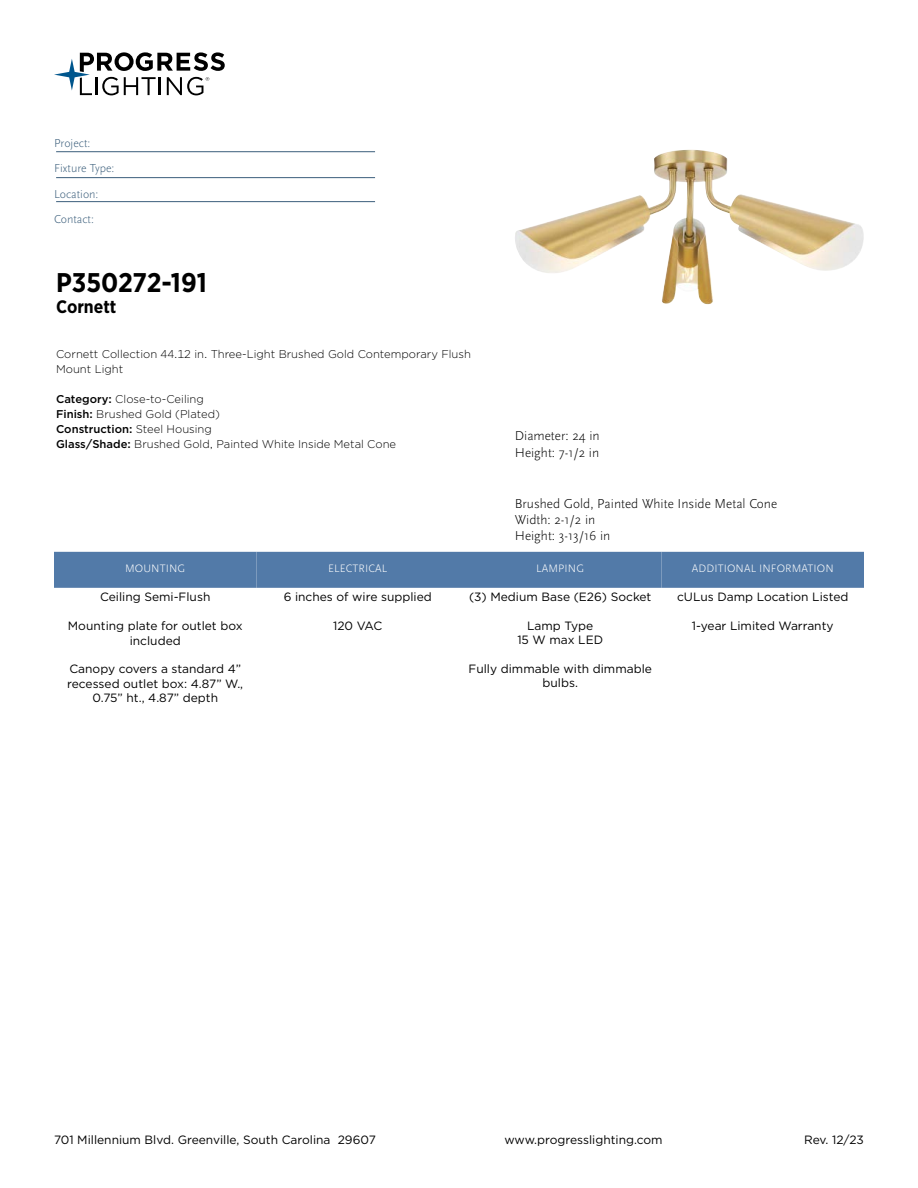
<style>
.page{position:relative;width:918px;height:1188px;background:#fff}
.page>*{position:absolute;margin:0;border:0;box-sizing:border-box;transform-origin:0 0}
.t1{font:700 27px "Gotham Narrow";color:#000}
.t2{font:700 18px "Gotham Narrow";color:#000}
.t3{font:300 13.5px/16.2px "Scala Sans Pro";color:#000}
.t4{font:12px/14.4px "Gotham";color:#000;text-align:center}
.t5{font:300 12px/25.5px "Scala Sans Pro";color:#3b5e7b}
.t6{font:300 11.25px/15px "Gotham";color:#000}
.t7{font:300 11.25px "Scala Sans Pro";letter-spacing:.01em;color:#fff}
.s1{font-weight:500}
</style>
<div class="page">
<svg style="left:54px;top:52px;width:171px;height:43px"></svg>
<hr style="left:56px;top:151px;width:319px;height:1px;background:#3b5e7b">
<hr style="left:56px;top:177px;width:319px;height:1px;background:#3b5e7b">
<hr style="left:56px;top:201px;width:319px;height:1px;background:#3b5e7b">
<img style="left:515px;top:150px;width:349px;height:155px">
<div style="left:54px;top:552px;width:202px;height:36px;background:#527aa8"></div>
<div style="left:256px;top:552px;width:203px;height:36px;background:#527aa8"></div>
<div style="left:459px;top:552px;width:203px;height:36px;background:#527aa8"></div>
<div style="left:662px;top:552px;width:202px;height:36px;background:#527aa8"></div>
<p class="t5" style="left:54px;top:130px;width:62px">Project:<br>Fixture Type:<br>Location:<br>Contact:</p>
<h1 class="t1" style="left:56px;top:265px;width:152px">P350272-191</h1>
<h2 class="t2" style="left:56px;top:295px;width:62px">Cornett</h2>
<p class="t6" style="left:56px;top:346px;width:416px">Cornett Collection 44.12 in. Three-Light Brushed Gold Contemporary Flush<br>Mount Light</p>
<p class="t6" style="left:56px;top:391px;width:342px"><span class="s1">Category:</span> Close-to-Ceiling<br><span class="s1">Finish:</span> Brushed Gold (Plated)<br><span class="s1">Construction:</span> Steel Housing<br><span class="s1">Glass/Shade:</span> Brushed Gold, Painted White Inside Metal Cone</p>
<p class="t3" style="left:515px;top:428px;width:86px">Diameter: 24 in<br>Height: 7-1/2 in</p>
<p class="t3" style="left:515px;top:495px;width:264px">Brushed Gold, Painted White Inside Metal Cone<br>Width: 2-1/2 in<br>Height: 3-13/16 in</p>
<p class="t7" style="left:125px;top:562px;width:62px">MOUNTING</p>
<p class="t4" style="left:100px;top:590px;width:112px">Ceiling Semi-Flush</p>
<p class="t4" style="left:68px;top:619px;width:176px">Mounting plate for outlet box included</p>
<p class="t4" style="left:67px;top:662px;width:178px">Canopy covers a standard 4” recessed outlet box: 4.87” W.,<br>0.75” ht., 4.87” depth</p>
<p class="t7" style="left:328px;top:562px;width:61px">ELECTRICAL</p>
<p class="t4" style="left:284px;top:589px;width:150px">6 inches of wire supplied</p>
<p class="t4" style="left:333px;top:618px;width:51px">120 VAC</p>
<p class="t7" style="left:536px;top:562px;width:49px">LAMPING</p>
<p class="t4" style="left:469px;top:589px;width:184px">(3) Medium Base (E26) Socket</p>
<p class="t4" style="left:517px;top:618px;width:87px">Lamp Type<br>15 W max LED</p>
<p class="t4" style="left:469px;top:661px;width:185px">Fully dimmable with dimmable bulbs.</p>
<p class="t7" style="left:692px;top:562px;width:143px">ADDITIONAL INFORMATION</p>
<p class="t4" style="left:677px;top:590px;width:173px">cULus Damp Location Listed</p>
<p class="t4" style="left:692px;top:619px;width:143px">1-year Limited Warranty</p>
<p class="t4" style="left:54px;top:1132px;width:323px">701 Millennium Blvd. Greenville, South Carolina 29607</p>
<p class="t4" style="left:504px;top:1132px;width:160px">www.progresslighting.com</p>
<p class="t4" style="left:804px;top:1132px;width:61px">Rev. 12/23</p>
</div>
